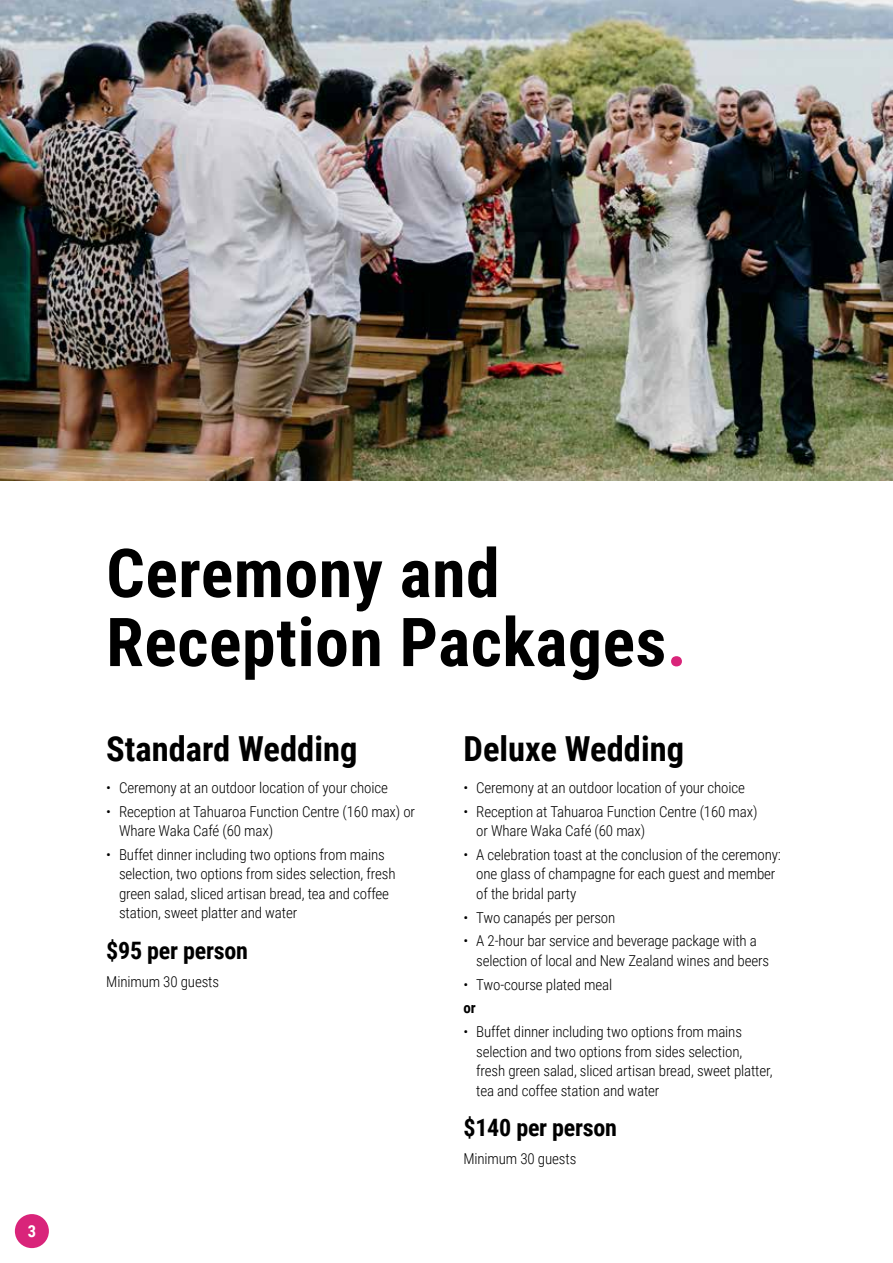
<style>
.page{position:relative;width:893px;height:1263px;background:#fff}
.page>*{position:absolute;margin:0;border:0;box-sizing:border-box;transform-origin:0 0}
.t1{font:700 67.5px/69px "Roboto Condensed";letter-spacing:.01em;color:#000}
.t2{font:700 34.5px "Roboto Condensed";color:#000}
.t3{font:700 24px "Roboto Condensed";letter-spacing:-.01em;color:#000}
.t4{font:700 16.5px "Roboto Condensed";color:#fff}
.t5{font:300 15px/19.5px "Roboto Condensed";letter-spacing:-.01em;color:#000}
.t6{font:700 15px "Roboto Condensed";color:#000}
.s1{color:#d9247a}
</style>
<div class="page">
<div style="left:15px;top:1214px;width:34px;height:34px;background:#d9247a;border-radius:50%"></div>
<img style="left:0;top:0;width:893px;height:480px">
<p class="t4" style="left:28px;top:1219px;width:10px">3</p>
<h1 class="t1" style="left:106px;top:536px;width:582px">Ceremony and<br>Reception Packages<span class="s1">.</span></h1>
<h2 class="t2" style="left:106px;top:724px;width:253px">Standard Wedding</h2>
<p class="t5" style="left:106px;top:777px;width:283px">• Ceremony at an outdoor location of your choice</p>
<p class="t5" style="left:119px;top:801px;width:298px;text-indent:-13px">• Reception at Tahuaroa Function Centre (160 max) or<br>Whare Waka Café (60 max)</p>
<p class="t5" style="left:119px;top:844px;width:278px;text-indent:-13px">• Buffet dinner including two options from mains selection, two options from sides selection, fresh green salad, sliced artisan bread, tea and coffee station, sweet platter and water</p>
<h3 class="t3" style="left:106px;top:934px;width:143px">$95 per person</h3>
<p class="t5" style="left:106px;top:971px;width:114px">Minimum 30 guests</p>
<h2 class="t2" style="left:463px;top:724px;width:222px">Deluxe Wedding</h2>
<p class="t5" style="left:463px;top:777px;width:283px">• Ceremony at an outdoor location of your choice</p>
<p class="t5" style="left:476px;top:801px;width:283px;text-indent:-13px">• Reception at Tahuaroa Function Centre (160 max) or Whare Waka Café (60 max)</p>
<p class="t5" style="left:476px;top:844px;width:306px;text-indent:-13px">• A celebration toast at the conclusion of the ceremony: one glass of champagne for each guest and member of the bridal party</p>
<p class="t5" style="left:463px;top:907px;width:153px">• Two canapés per person</p>
<p class="t5" style="left:476px;top:931px;width:294px;text-indent:-13px">• A 2-hour bar service and beverage package with a selection of local and New Zealand wines and beers</p>
<p class="t5" style="left:463px;top:974px;width:150px">• Two-course plated meal</p>
<p class="t6" style="left:463px;top:997px;width:14px">or</p>
<p class="t5" style="left:476px;top:1021px;width:298px;text-indent:-13px">• Buffet dinner including two options from mains selection and two options from sides selection, fresh green salad, sliced artisan bread, sweet platter, tea and coffee station and water</p>
<h3 class="t3" style="left:463px;top:1111px;width:155px">$140 per person</h3>
<p class="t5" style="left:463px;top:1149px;width:114px">Minimum 30 guests</p>
</div>
